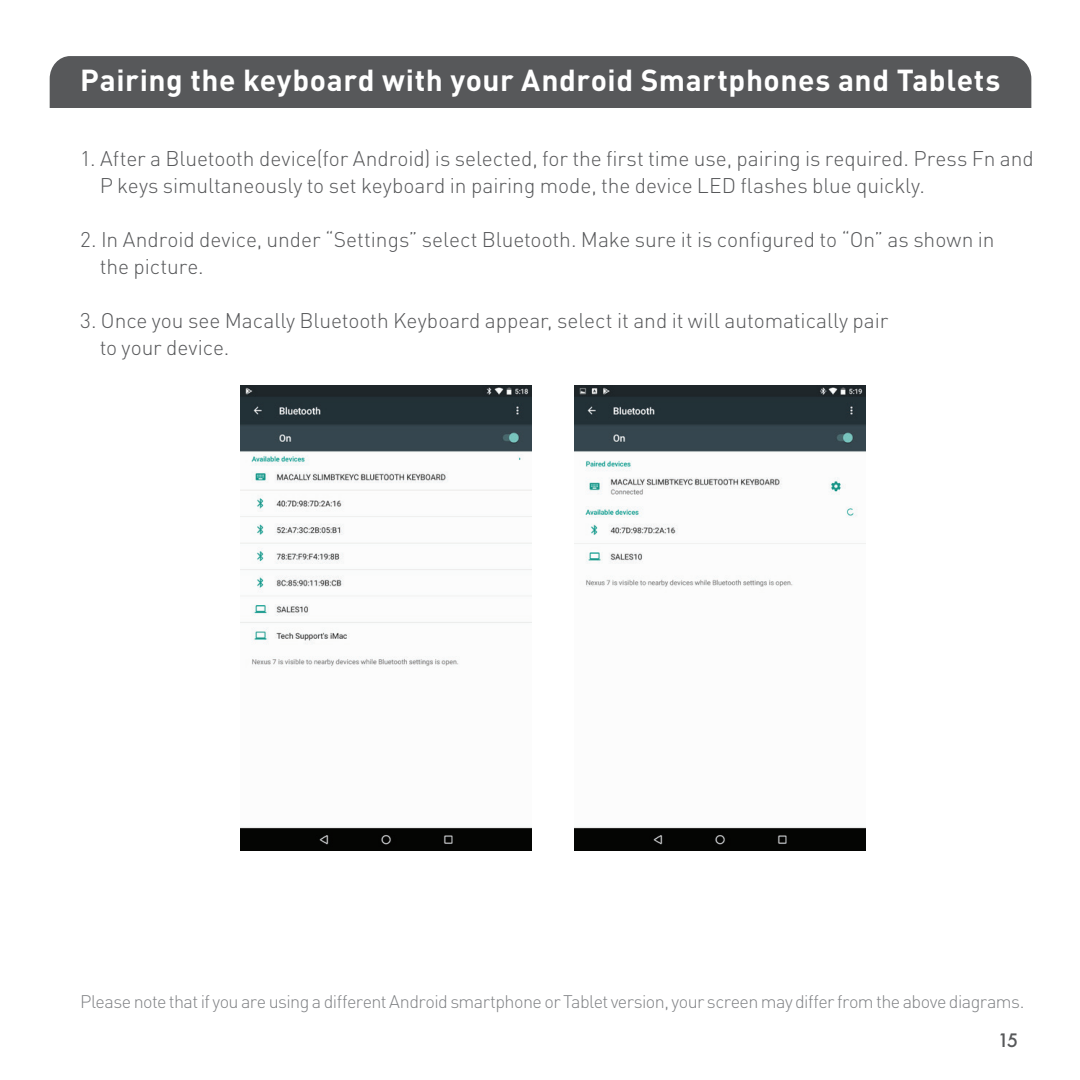
<style>
.page{position:relative;width:1080px;height:1080px;background:#fff}
.page>*{position:absolute;margin:0;border:0;box-sizing:border-box;transform-origin:0 0}
.t1{font:700 30px "DIN";letter-spacing:.02em;color:#fff}
.t2{font:300 21px/27px "DIN";letter-spacing:-.005em;color:#57585a}
.t3{font:300 18px "DIN";letter-spacing:-.03em;color:#808285}
.t4{font:500 18px "Futura";color:#57585a}
</style>
<div class="page">
<div style="left:50px;top:56px;width:981px;height:52px;background:#57585a"></div>
<img style="left:241px;top:386px;width:290px;height:465px">
<img style="left:575px;top:386px;width:291px;height:465px">
<h1 class="t1" style="left:80px;top:61px;width:922px">Pairing the keyboard with your Android Smartphones and Tablets</h1>
<p class="t2" style="left:100px;top:145px;width:936px;text-indent:-19px">1. After a Bluetooth device(for Android) is selected, for the first time use, pairing is required. Press Fn and<br>P keys simultaneously to set keyboard in pairing mode, the device LED flashes blue quickly.</p>
<p class="t2" style="left:100px;top:226px;width:896px;text-indent:-19px">2. In Android device, under “Settings” select Bluetooth. Make sure it is configured to “On” as shown in the picture.</p>
<p class="t2" style="left:100px;top:307px;width:790px;text-indent:-19px">3. Once you see Macally Bluetooth Keyboard appear, select it and it will automatically pair to your device.</p>
<p class="t3" style="left:80px;top:990px;width:946px">Please note that if you are using a different Android smartphone or Tablet version, your screen may differ from the above diagrams.</p>
<p class="t4" style="left:998px;top:1028px;width:22px">15</p>
</div>
